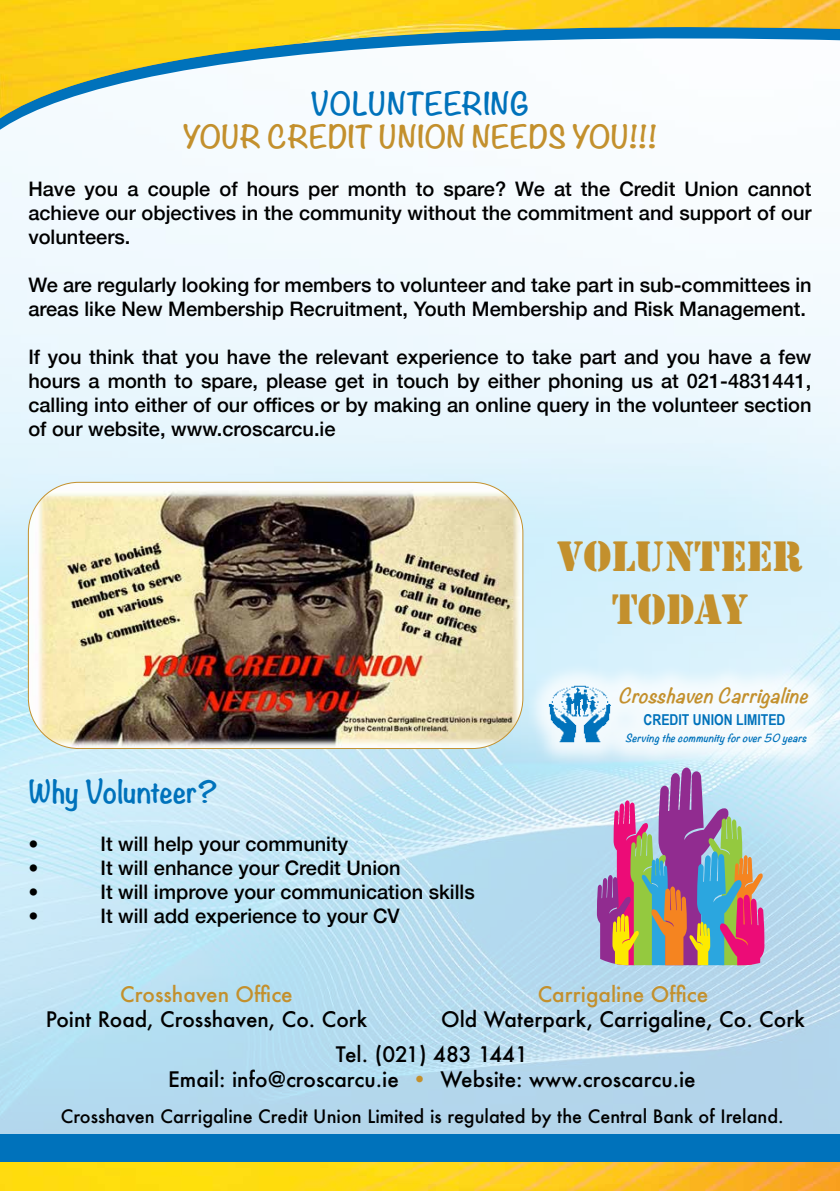
<style>
.page{position:relative;width:840px;height:1191px;background:#fff}
.page>*{position:absolute;margin:0;border:0;box-sizing:border-box;transform-origin:0 0}
.t1{font:44px/52.8px "Stencil";color:#c3902d;text-align:center}
.t2{font:700 28px "Noteworthy";color:#c3902d}
.t3{font:700 28px "Noteworthy";color:#0072bb}
.t4{font:500 20.8px/35.6px "Futura";color:#000}
.t5{font:500 20.8px "Futura";color:#c3902d}
.t6{font:500 20px/24px "Helvetica Neue";color:#000;text-align:justify}
.t7{font:italic 700 18.4px "Noteworthy";color:#c3902d}
.t8{font:500 18px "Futura";color:#000}
.t9{font:700 15px "Arial Narrow";color:#0072bb}
.t10{font:italic 700 10px "Noteworthy";color:#0072bb}
.s1{color:#c3902d}
</style>
<div class="page">
<img style="left:0;top:176px;width:839px;height:958px">
<div style="left:0;top:164px;width:228px;height:12px;background:#f3fafe"></div>
<div style="left:0;top:118px;width:182px;height:46px;background:#f4fafe"></div>
<img style="left:0;top:0;width:839px;height:118px">
<div style="left:0;top:1134px;width:839px;height:57px;background:#0072bb"></div>
<img style="left:0;top:1162px;width:839px;height:29px">
<div style="left:524px;top:661px;width:308px;height:108px;background:#fff;opacity:.75"></div>
<img style="left:548px;top:683px;width:62px;height:61px">
<img style="left:28px;top:482px;width:494px;height:266px">
<svg style="left:596px;top:767px;width:168px;height:198px;background:#a8909f"></svg>
<h2 class="t3" style="left:310px;top:79px;width:220px">VOLUNTEERING</h2>
<h2 class="t2" style="left:183px;top:112px;width:475px">YOUR CREDIT UNION NEEDS YOU!!!</h2>
<p class="t6" style="left:28px;top:176px;width:784px">Have you a couple of hours per month to spare? We at the Credit Union cannot achieve our objectives in the community without the commitment and support of our volunteers.</p>
<p class="t6" style="left:28px;top:272px;width:784px">We are regularly looking for members to volunteer and take part in sub-committees in areas like New Membership Recruitment, Youth Membership and Risk Management.</p>
<p class="t6" style="left:28px;top:344px;width:784px">If you think that you have the relevant experience to take part and you have a few hours a month to spare, please get in touch by either phoning us at 021-4831441, calling into either of our offices or by making an online query in the volunteer section of our website, www.croscarcu.ie</p>
<h1 class="t1" style="left:556px;top:530px;width:247px">VOLUNTEER<br>TODAY</h1>
<h2 class="t3" style="left:28px;top:766px;width:191px">Why Volunteer?</h2>
<p class="t6" style="left:28px;top:830px;width:11px">•</p>
<p class="t6" style="left:100px;top:830px;width:249px">It will help your community</p>
<p class="t6" style="left:28px;top:854px;width:11px">•</p>
<p class="t6" style="left:100px;top:854px;width:301px">It will enhance your Credit Union</p>
<p class="t6" style="left:28px;top:878px;width:11px">•</p>
<p class="t6" style="left:100px;top:878px;width:375px">It will improve your communication skills</p>
<p class="t6" style="left:28px;top:902px;width:11px">•</p>
<p class="t6" style="left:100px;top:902px;width:301px">It will add experience to your CV</p>
<p class="t7" style="left:617px;top:679px;width:200px">CrosshavenCarrigaline</p>
<p class="t9" style="left:643px;top:708px;width:143px">CREDIT UNION LIMITED</p>
<p class="t10" style="left:625px;top:729px;width:187px">Servingthecommunityforover50years</p>
<p class="t5" style="left:120px;top:979px;width:174px">Crosshaven Office</p>
<p class="t4" style="left:46px;top:1001px;width:323px">Point Road, Crosshaven, Co. Cork</p>
<p class="t5" style="left:537px;top:979px;width:172px">Carrigaline Office</p>
<p class="t4" style="left:336px;top:1001px;width:470px;text-indent:105px">Old Waterpark, Carrigaline, Co. Cork<br>Tel. (021) 483 1441</p>
<p class="t4" style="left:168px;top:1061px;width:529px">Email: info@croscarcu.ie <span class="s1">•</span> Website: www.croscarcu.ie</p>
<p class="t8" style="left:61px;top:1104px;width:724px">Crosshaven Carrigaline Credit Union Limited is regulated by the Central Bank of Ireland.</p>
</div>
